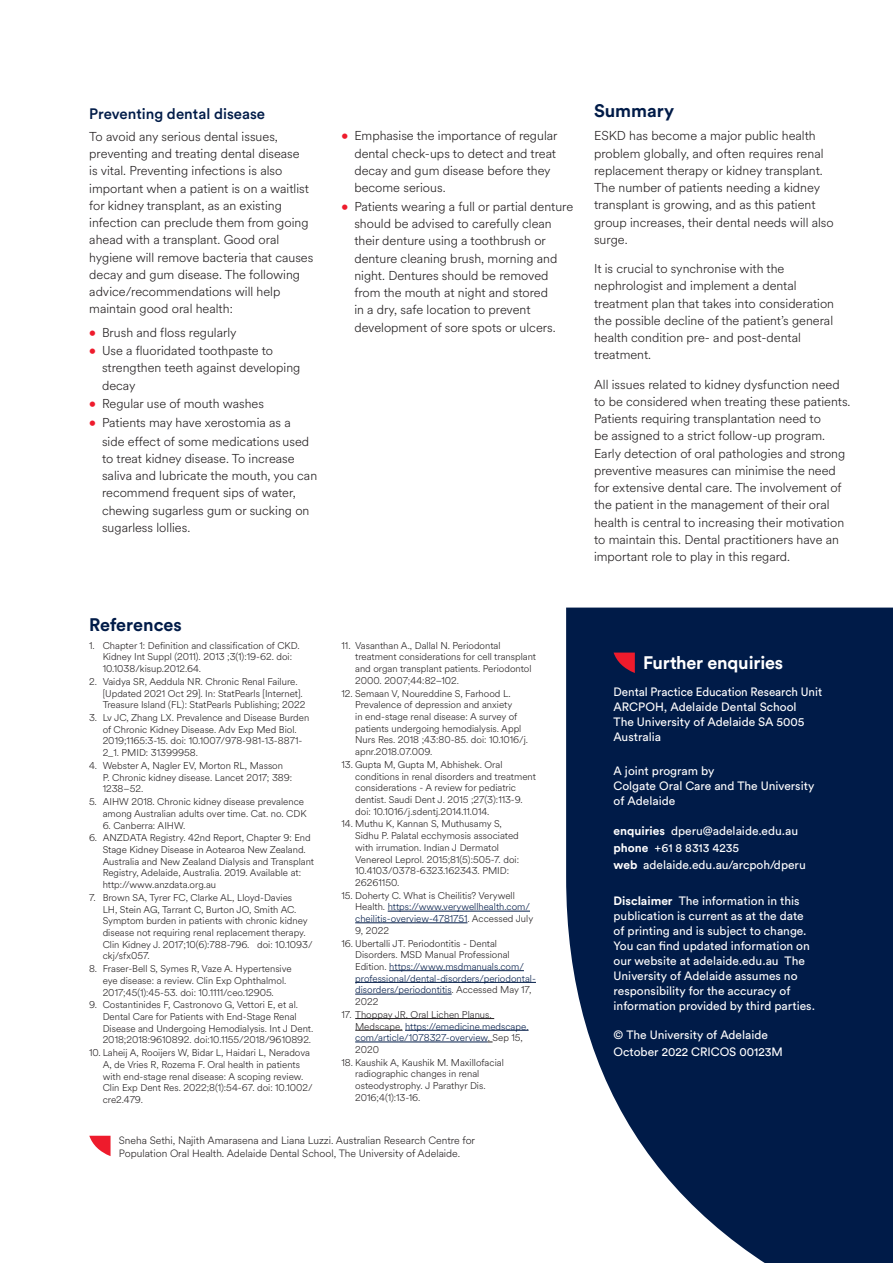
<style>
.page{position:relative;width:893px;height:1263px;background:#fff}
.page>*{position:absolute;margin:0;border:0;box-sizing:border-box;transform-origin:0 0}
.t1{font:700 18px "Circular Std";color:#001b48}
.UoA_head_2{font:700 18px "Circular Std";letter-spacing:-.01em;color:#fff}
.t2{font:500 15px "Circular Std";color:#001b48}
.t3{font:300 12.75px/17.2px "Circular Spotify Text";color:#231f20}
.UoA_body{font:12px/15px "Circular Std";color:#fff}
.UoA_enquiries{font:12px/15px "Circular Std";color:#fff}
.t4{font:300 10.5px/13.5px "Circular Spotify Text";color:#231f20}
.t5{font:300 9.75px/11.7px "Circular Spotify Text";color:#231f20}
.t6{font:300 9.75px/11.7px "Circular Spotify Text";color:#001b48}
.s1{font-family:"Circular Std";font-weight:700;color:#ee1b2c}
.s2{color:#001b48}
.s3{color:#231f20}
.s4{font-weight:700}
</style>
<div class="page">
<svg style="left:566px;top:608px;width:327px;height:655px;background:#19315a"></svg>
<svg style="left:614px;top:653px;width:21px;height:20px"></svg>
<hr style="left:388px;top:911px;width:142px;height:1px;background:#001b48">
<hr style="left:355px;top:922px;width:112px;height:1px;background:#001b48">
<hr style="left:389px;top:970px;width:135px;height:1px;background:#001b48">
<hr style="left:355px;top:982px;width:181px;height:1px;background:#001b48">
<hr style="left:355px;top:994px;width:97px;height:1px;background:#001b48">
<hr style="left:355px;top:1018px;width:139px;height:1px;background:#231f20">
<hr style="left:355px;top:1030px;width:47px;height:1px;background:#231f20">
<hr style="left:405px;top:1030px;width:124px;height:1px;background:#001b48">
<hr style="left:355px;top:1042px;width:133px;height:1px;background:#001b48">
<svg style="left:89px;top:1136px;width:22px;height:20px"></svg>
<p class="t2" style="left:89px;top:104px;width:177px">Preventing dental disease</p>
<p class="t3" style="left:89px;top:128px;width:226px">To avoid any serious dental issues, preventing and treating dental disease<br>is vital. Preventing infections is also important when a patient is on a waitlist for kidney transplant, as an existing infection can preclude them from going ahead with a transplant. Good oral hygiene will remove bacteria that causes decay and gum disease. The following advice/recommendations will help maintain good oral health:</p>
<p class="t3" style="left:89px;top:324px;width:149px"><span class="s1">•</span> Brush and floss regularly</p>
<p class="t3" style="left:102px;top:342px;width:200px;text-indent:-13px"><span class="s1">•</span> Use a fluoridated toothpaste to strengthen teeth against developing decay</p>
<p class="t3" style="left:89px;top:395px;width:176px"><span class="s1">•</span> Regular use of mouth washes</p>
<p class="t3" style="left:102px;top:413px;width:209px;line-height:18.6px;text-indent:-13px"><span class="s1">•</span> Patients may have xerostomia as a side effect of some medications used</p>
<p class="t3" style="left:102px;top:450px;width:217px">to treat kidney disease. To increase saliva and lubricate the mouth, you can recommend frequent sips of water, chewing sugarless gum or sucking on sugarless lollies.</p>
<p class="t3" style="left:354px;top:128px;width:205px;text-indent:-13px"><span class="s1">•</span> Emphasise the importance of regular dental check-ups to detect and treat decay and gum disease before they become serious.</p>
<p class="t3" style="left:354px;top:198px;width:220px;text-indent:-13px"><span class="s1">•</span> Patients wearing a full or partial denture should be advised to carefully clean their denture using a toothbrush or denture cleaning brush, morning and night. Dentures should be removed from the mouth at night and stored<br>in a dry, safe location to prevent development of sore spots or ulcers.</p>
<p class="t1" style="left:89px;top:613px;width:94px">References</p>
<p class="t5" style="left:103px;top:640px;width:198px;text-indent:-14px">1. Chapter 1: Definition and classification of CKD.<br>Kidney Int Suppl (2011). 2013 ;3(1):19-62. doi:<br>10.1038/kisup.2012.64.</p>
<p class="t5" style="left:103px;top:676px;width:204px;text-indent:-14px">2. Vaidya SR, Aeddula NR. Chronic Renal Failure. [Updated 2021 Oct 29]. In: StatPearls [Internet].<br>Treasure Island (FL): StatPearls Publishing; 2022</p>
<p class="t5" style="left:103px;top:712px;width:208px;text-indent:-14px">3. Lv JC, Zhang LX. Prevalence and Disease Burden of Chronic Kidney Disease. Adv Exp Med Biol.<br>2019;1165:3-15. doi: 10.1007/978-981-13-8871- 2_1. PMID: 31399958.</p>
<p class="t5" style="left:103px;top:760px;width:191px;text-indent:-14px">4. Webster A, Nagler EV, Morton RL, Masson<br>P. Chronic kidney disease. Lancet 2017; 389:<br>1238–52.</p>
<p class="t5" style="left:89px;top:796px;width:219px;text-align:right">5. AIHW 2018. Chronic kidney disease prevalence among Australian adults over time. Cat. no. CDK</p>
<p class="t5" style="left:103px;top:819px;width:84px">6. Canberra: AIHW.</p>
<p class="t5" style="left:103px;top:832px;width:213px;text-indent:-14px">6. ANZDATA Registry. 42nd Report, Chapter 9: End Stage Kidney Disease in Aotearoa New Zealand.<br>Australia and New Zealand Dialysis and Transplant Registry, Adelaide, Australia. 2019. Available at: http://www.anzdata.org.au</p>
<p class="t5" style="left:103px;top:892px;width:211px;text-indent:-14px">7. Brown SA, Tyrer FC, Clarke AL, Lloyd-Davies<br>LH, Stein AG, Tarrant C, Burton JO, Smith AC.<br>Symptom burden in patients with chronic kidney disease not requiring renal replacement therapy.<br>Clin Kidney J. 2017;10(6):788-796. doi: 10.1093/ ckj/sfx057.</p>
<p class="t5" style="left:103px;top:963px;width:191px;text-indent:-14px">8. Fraser-Bell S, Symes R, Vaze A. Hypertensive eye disease: a review. Clin Exp Ophthalmol.<br>2017;45(1):45-53. doi: 10.1111/ceo.12905.</p>
<p class="t5" style="left:103px;top:999px;width:212px;text-indent:-14px">9. Costantinides F, Castronovo G, Vettori E, et al.<br>Dental Care for Patients with End-Stage Renal Disease and Undergoing Hemodialysis. Int J Dent.<br>2018;2018:9610892. doi:10.1155/2018/9610892.</p>
<p class="t5" style="left:103px;top:1047px;width:211px;text-indent:-14px">10. Laheij A, Rooijers W, Bidar L, Haidari L, Neradova A, de Vries R, Rozema F. Oral health in patients with end-stage renal disease: A scoping review.<br>Clin Exp Dent Res. 2022;8(1):54-67. doi: 10.1002/ cre2.479.</p>
<p class="t4" style="left:119px;top:1133px;width:358px">Sneha Sethi, Najith Amarasena and Liana Luzzi. Australian Research Centre for<br>Population Oral Health. Adelaide Dental School, The University of Adelaide.</p>
<p class="t5" style="left:355px;top:640px;width:182px;text-indent:-14px">11. Vasanthan A., Dallal N. Periodontal treatment considerations for cell transplant and organ transplant patients. Periodontol 2000. 2007;44:82–102.</p>
<p class="t5" style="left:355px;top:687px;width:174px;text-indent:-14px">12. Semaan V, Noureddine S, Farhood L.<br>Prevalence of depression and anxiety<br>in end-stage renal disease: A survey of patients undergoing hemodialysis. Appl Nurs Res. 2018 ;43:80-85. doi: 10.1016/j. apnr.2018.07.009.</p>
<p class="t5" style="left:355px;top:759px;width:182px;text-indent:-14px">13. Gupta M, Gupta M, Abhishek. Oral conditions in renal disorders and treatment considerations - A review for pediatric dentist. Saudi Dent J. 2015 ;27(3):113-9. doi: 10.1016/j.sdentj.2014.11.014.</p>
<p class="t5" style="left:355px;top:818px;width:165px;text-indent:-14px">14. Muthu K, Kannan S, Muthusamy S, Sidhu P. Palatal ecchymosis associated with irrumation. Indian J Dermatol Venereol Leprol. 2015;81(5):505-7. doi:<br>10.4103/0378-6323.162343. PMID:<br>26261150.</p>
<p class="t5" style="left:355px;top:890px;width:180px;text-indent:-14px">15. Doherty C. What is Cheilitis? Verywell Health. <span class="s2">https://www.verywellhealth.com/ cheilitis-overview-4781751</span>. Accessed July 9, 2022</p>
<p class="t5" style="left:355px;top:937px;width:182px;text-indent:-14px">16. Ubertalli JT. Periodontitis - Dental Disorders. MSD Manual Professional Edition. <span class="s2">https://www.msdmanuals.com/ professional/dental-disorders/periodontal&shy;disorders/periodontitis</span>. Accessed May 17, 2022</p>
<p class="t6" style="left:355px;top:1009px;width:175px;text-indent:-14px"><span class="s3">17. Thoppay JR. Oral Lichen Planus.<br>Medscape.</span> https://emedicine.medscape. com/article/1078327-overview<span class="s3">. Sep 15,<br>2020</span></p>
<p class="t5" style="left:355px;top:1057px;width:150px;text-indent:-14px">18. Kaushik A, Kaushik M. Maxillofacial radiographic changes in renal osteodystrophy. J Parathyr Dis.<br>2016;4(1):13-16.</p>
<p class="t1" style="left:594px;top:99px;width:82px">Summary</p>
<p class="t3" style="left:594px;top:127px;width:241px">ESKD has become a major public health problem globally, and often requires renal replacement therapy or kidney transplant.<br>The number of patients needing a kidney transplant is growing, and as this patient group increases, their dental needs will also surge.</p>
<p class="t3" style="left:594px;top:260px;width:242px">It is crucial to synchronise with the nephrologist and implement a dental treatment plan that takes into consideration the possible decline of the patient’s general health condition pre- and post-dental treatment.</p>
<p class="t3" style="left:594px;top:376px;width:258px">All issues related to kidney dysfunction need to be considered when treating these patients.<br>Patients requiring transplantation need to<br>be assigned to a strict follow-up program.<br>Early detection of oral pathologies and strong preventive measures can minimise the need for extensive dental care. The involvement of the patient in the management of their oral health is central to increasing their motivation to maintain this. Dental practitioners have an important role to play in this regard.</p>
<p class="UoA_head_2" style="left:643px;top:650px;width:142px">Further enquiries</p>
<p class="UoA_enquiries" style="left:614px;top:684px;width:210px">Dental Practice Education Research Unit<br>ARCPOH, Adelaide Dental School</p>
<p class="UoA_enquiries" style="left:614px;top:714px;width:192px">The University of Adelaide SA 5005<br>Australia</p>
<p class="UoA_enquiries" style="left:614px;top:763px;width:102px">A joint program by</p>
<p class="UoA_enquiries" style="left:614px;top:778px;width:202px">Colgate Oral Care and The University</p>
<p class="UoA_enquiries" style="left:614px;top:793px;width:63px">of Adelaide</p>
<p class="UoA_enquiries" style="left:614px;top:823px;width:186px"><span class="s4">enquiries</span> dperu@adelaide.edu.au</p>
<p class="UoA_enquiries" style="left:614px;top:840px;width:127px"><span class="s4">phone</span> +61 8 8313 4235</p>
<p class="UoA_enquiries" style="left:614px;top:857px;width:194px"><span class="s4">web</span> adelaide.edu.au/arcpoh/dperu</p>
<p class="UoA_body" style="left:614px;top:893px;width:203px"><span class="s4">Disclaimer</span> The information in this publication is current as at the date of printing and is subject to change.<br>You can find updated information on our website at adelaide.edu.au The University of Adelaide assumes no responsibility for the accuracy of information provided by third parties.</p>
<p class="UoA_body" style="left:614px;top:1027px;width:171px;line-height:16.5px">© The University of Adelaide<br>October 2022 CRICOS 00123M</p>
</div>
